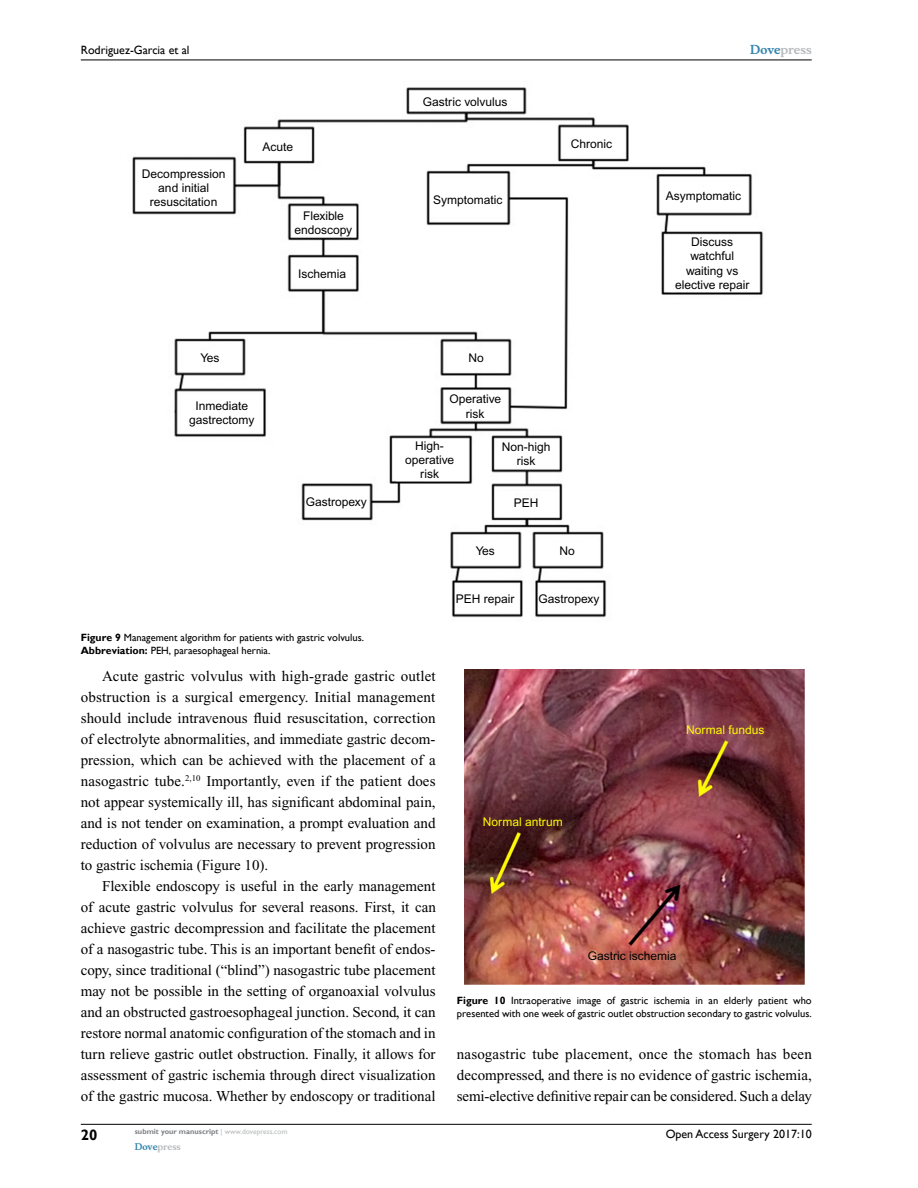
<style>
.page{position:relative;width:918px;height:1188px;background:#fff}
.page>*{position:absolute;margin:0;border:0;box-sizing:border-box;transform-origin:0 0}
.t1{font:15px/21px "Times New Roman";color:#000;text-align:justify}
.t2{font:700 15px "Gill Sans";color:#000}
.t3{font:12px/14.4px "Arial";color:#000;text-align:center}
.t4{font:12px "Gill Sans";color:#000}
.t5{font:12px "Arial";color:#fffc01}
.t6{font:700 12px "Musee";color:#b8babc}
.t7{font:10.5px/13.5px "Gill Sans";color:#000}
.t8{font:700 9px "Musee";color:#b8babc}
.t9{font:700 7.5px "Gill Sans";color:#808285}
.s1{font-weight:700}
.s2{color:#3785ad}
.s3{font-weight:400;color:#b8babc}
</style>
<div class="page">
<hr style="left:81px;top:1124px;width:731px;height:1px;background:#000">
<hr style="left:81px;top:60px;width:731px;height:1px;background:#000">
<img style="left:132px;top:87px;width:631px;height:531px">
<img style="left:464px;top:669px;width:340px;height:316px">
<p class="t4" style="left:81px;top:43px;width:110px">Rodriguez-Garcia et al</p>
<p class="t3" style="left:142px;top:166px;width:85px">Decompression and initial resuscitation</p>
<p class="t3" style="left:263px;top:140px;width:32px">Acute</p>
<p class="t3" style="left:295px;top:209px;width:59px">Flexible endoscopy</p>
<p class="t3" style="left:298px;top:267px;width:50px">Ischemia</p>
<p class="t3" style="left:200px;top:350px;width:20px">Yes</p>
<p class="t3" style="left:189px;top:399px;width:67px">Inmediate gastrectomy</p>
<p class="t3" style="left:306px;top:495px;width:62px">Gastropexy</p>
<p class="t7" style="left:81px;top:631px;width:285px"><span class="s1">Figure 9</span> Management algorithm for patients with gastric volvulus.<br><span class="s1">Abbreviation:</span> PEH, paraesophageal hernia.</p>
<p class="t3" style="left:423px;top:95px;width:86px">Gastric volvulus</p>
<p class="t3" style="left:433px;top:193px;width:71px">Symptomatic</p>
<p class="t3" style="left:571px;top:137px;width:43px">Chronic</p>
<p class="t3" style="left:468px;top:350px;width:17px">No</p>
<p class="t3" style="left:449px;top:392px;width:53px">Operative risk</p>
<p class="t3" style="left:405px;top:438px;width:50px">High&shy;operative risk</p>
<p class="t3" style="left:502px;top:440px;width:50px">Non-high risk</p>
<p class="t3" style="left:514px;top:496px;width:26px">PEH</p>
<p class="t3" style="left:476px;top:544px;width:20px">Yes</p>
<p class="t3" style="left:560px;top:544px;width:17px">No</p>
<p class="t3" style="left:456px;top:592px;width:60px">PEH repair</p>
<p class="t3" style="left:538px;top:592px;width:62px">Gastropexy</p>
<p class="t6" style="left:750px;top:43px;width:63px"><span class="s2">Dove</span>press</p>
<p class="t3" style="left:666px;top:189px;width:77px">Asymptomatic</p>
<p class="t3" style="left:675px;top:235px;width:76px">Discuss watchful waiting vs elective repair</p>
<p class="t1" style="left:81px;top:665px;width:357px;text-indent:21px">Acute gastric volvulus with high-grade gastric outlet obstruction is a surgical emergency. Initial management should include intravenous fluid resuscitation, correction of electrolyte abnormalities, and immediate gastric decom&shy;pression, which can be achieved with the placement of a nasogastric tube.<sup>2,10</sup> Importantly, even if the patient does not appear systemically ill, has significant abdominal pain, and is not tender on examination, a prompt evaluation and reduction of volvulus are necessary to prevent progression to gastric ischemia (Figure 10).</p>
<p class="t1" style="left:81px;top:875px;width:357px;text-indent:21px">Flexible endoscopy is useful in the early management of acute gastric volvulus for several reasons. First, it can achieve gastric decompression and facilitate the placement of a nasogastric tube. This is an important benefit of endos&shy;copy, since traditional (“blind”) nasogastric tube placement may not be possible in the setting of organoaxial volvulus and an obstructed gastroesophageal junction. Second, it can restore normal anatomic configuration of the stomach and in turn relieve gastric outlet obstruction. Finally, it allows for assessment of gastric ischemia through direct visualization of the gastric mucosa. Whether by endoscopy or traditional</p>
<p class="t2" style="left:81px;top:1126px;width:18px">20</p>
<p class="t9" style="left:135px;top:1127px;width:154px">submit your manuscript <span class="s3">| www.dovepress.com</span></p>
<p class="t8" style="left:135px;top:1141px;width:48px"><span class="s2">Dove</span>press</p>
<p class="t5" style="left:483px;top:815px;width:81px">Normal antrum</p>
<p class="t5" style="left:686px;top:723px;width:80px">Normal fundus</p>
<p class="t3" style="left:588px;top:949px;width:90px">Gastric ischemia</p>
<p class="t7" style="left:457px;top:994px;width:356px"><span class="s1">Figure 10</span> Intraoperative image of gastric ischemia in an elderly patient who presented with one week of gastric outlet obstruction secondary to gastric volvulus.</p>
<p class="t1" style="left:457px;top:1043px;width:357px">nasogastric tube placement, once the stomach has been decompressed, and there is no evidence of gastric ischemia, semi-elective definitive repair can be considered. Such a delay</p>
<p class="t4" style="left:666px;top:1127px;width:148px">Open Access Surgery 2017:10</p>
</div>
